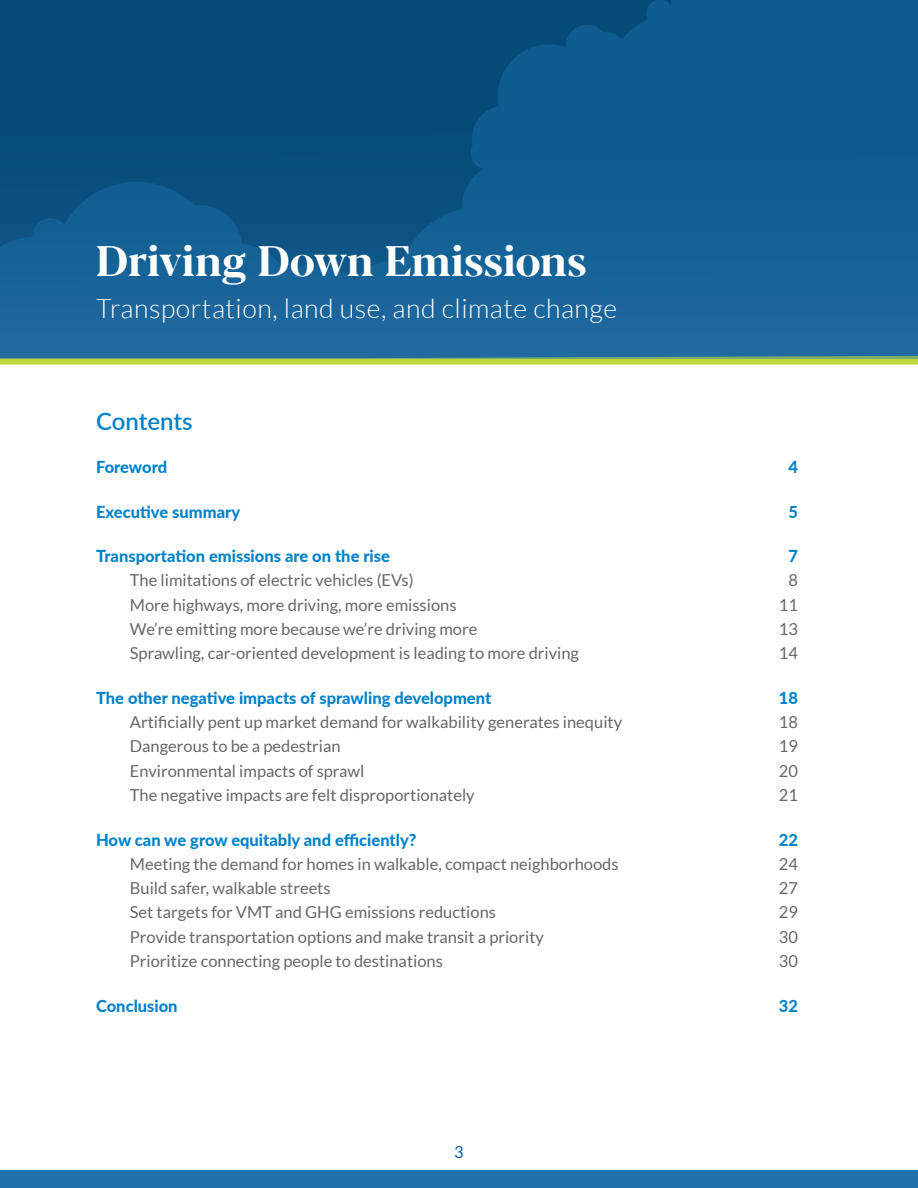
<style>
.page{position:relative;width:918px;height:1188px;background:#fff}
.page>*{position:absolute;margin:0;border:0;box-sizing:border-box;transform-origin:0 0}
.Heading_1{font:700 42.45px "Blacker Display";color:#fff}
.Heading_1-2{font:300 26.7px "Lato";letter-spacing:.02em;color:#fff}
.t1{font:600 24px "Lato";letter-spacing:-.005em;color:#0082c8}
.t2{font:16.5px "Lato";color:#666}
.t3{font:800 16.5px "Lato";color:#0082c8}
.t4{font:16.5px "Lato";color:#115ea6}
</style>
<div class="page">
<div style="left:0;top:1171px;width:918px;height:17px;background:#2173ad"></div>
<div style="left:0;top:0;width:489px;height:207px;background:#054b7a"></div>
<svg style="left:489px;top:0;width:429px;height:207px;background:#0f5a8d"></svg>
<svg style="left:0;top:207px;width:918px;height:158px;background:#206794"></svg>
<div style="left:347px;top:261px;width:87px;height:88px;background:#1c659c;border-radius:50%"></div>
<p class="Heading_1" style="left:96px;top:236px;width:492px">Driving Down Emissions</p>
<p class="Heading_1-2" style="left:96px;top:294px;width:522px">Transportation, land use, and climate change</p>
<p class="t1" style="left:96px;top:404px;width:98px">Contents</p>
<p class="t3" style="left:96px;top:455px;width:73px">Foreword</p>
<p class="t3" style="left:789px;top:455px;width:11px">4</p>
<p class="t3" style="left:96px;top:499px;width:146px">Executive summary</p>
<p class="t3" style="left:789px;top:499px;width:11px">5</p>
<p class="t3" style="left:96px;top:544px;width:295px">Transportation emissions are on the rise</p>
<p class="t3" style="left:789px;top:544px;width:11px">7</p>
<p class="t2" style="left:130px;top:571px;width:285px">The limitations of electric vehicles (EVs)</p>
<p class="t2" style="left:789px;top:571px;width:11px">8</p>
<p class="t2" style="left:130px;top:596px;width:328px">More highways, more driving, more emissions</p>
<p class="t2" style="left:779px;top:596px;width:21px">11</p>
<p class="t2" style="left:130px;top:620px;width:349px">We’re emitting more because we’re driving more</p>
<p class="t2" style="left:779px;top:620px;width:21px">13</p>
<p class="t2" style="left:130px;top:644px;width:451px">Sprawling, car-oriented development is leading to more driving</p>
<p class="t2" style="left:779px;top:644px;width:21px">14</p>
<p class="t3" style="left:96px;top:686px;width:397px">The other negative impacts of sprawling development</p>
<p class="t3" style="left:779px;top:686px;width:21px">18</p>
<p class="t2" style="left:130px;top:713px;width:494px">Artificially pent up market demand for walkability generates inequity</p>
<p class="t2" style="left:779px;top:713px;width:21px">18</p>
<p class="t2" style="left:130px;top:737px;width:212px">Dangerous to be a pedestrian</p>
<p class="t2" style="left:779px;top:737px;width:21px">19</p>
<p class="t2" style="left:130px;top:762px;width:236px">Environmental impacts of sprawl</p>
<p class="t2" style="left:779px;top:762px;width:21px">20</p>
<p class="t2" style="left:130px;top:786px;width:346px">The negative impacts are felt disproportionately</p>
<p class="t2" style="left:779px;top:786px;width:21px">21</p>
<p class="t3" style="left:96px;top:827px;width:322px">How can we grow equitably and efficiently?</p>
<p class="t3" style="left:779px;top:827px;width:21px">22</p>
<p class="t2" style="left:130px;top:855px;width:490px">Meeting the demand for homes in walkable, compact neighborhoods</p>
<p class="t2" style="left:779px;top:855px;width:21px">24</p>
<p class="t2" style="left:130px;top:879px;width:202px">Build safer, walkable streets</p>
<p class="t2" style="left:779px;top:879px;width:21px">27</p>
<p class="t2" style="left:130px;top:903px;width:368px">Set targets for VMT and GHG emissions reductions</p>
<p class="t2" style="left:779px;top:903px;width:21px">29</p>
<p class="t2" style="left:130px;top:928px;width:416px">Provide transportation options and make transit a priority</p>
<p class="t2" style="left:779px;top:928px;width:21px">30</p>
<p class="t2" style="left:130px;top:952px;width:315px">Prioritize connecting people to destinations</p>
<p class="t2" style="left:779px;top:952px;width:21px">30</p>
<p class="t3" style="left:96px;top:993px;width:83px">Conclusion</p>
<p class="t3" style="left:779px;top:993px;width:21px">32</p>
<p class="t4" style="left:454px;top:1143px;width:11px">3</p>
</div>
